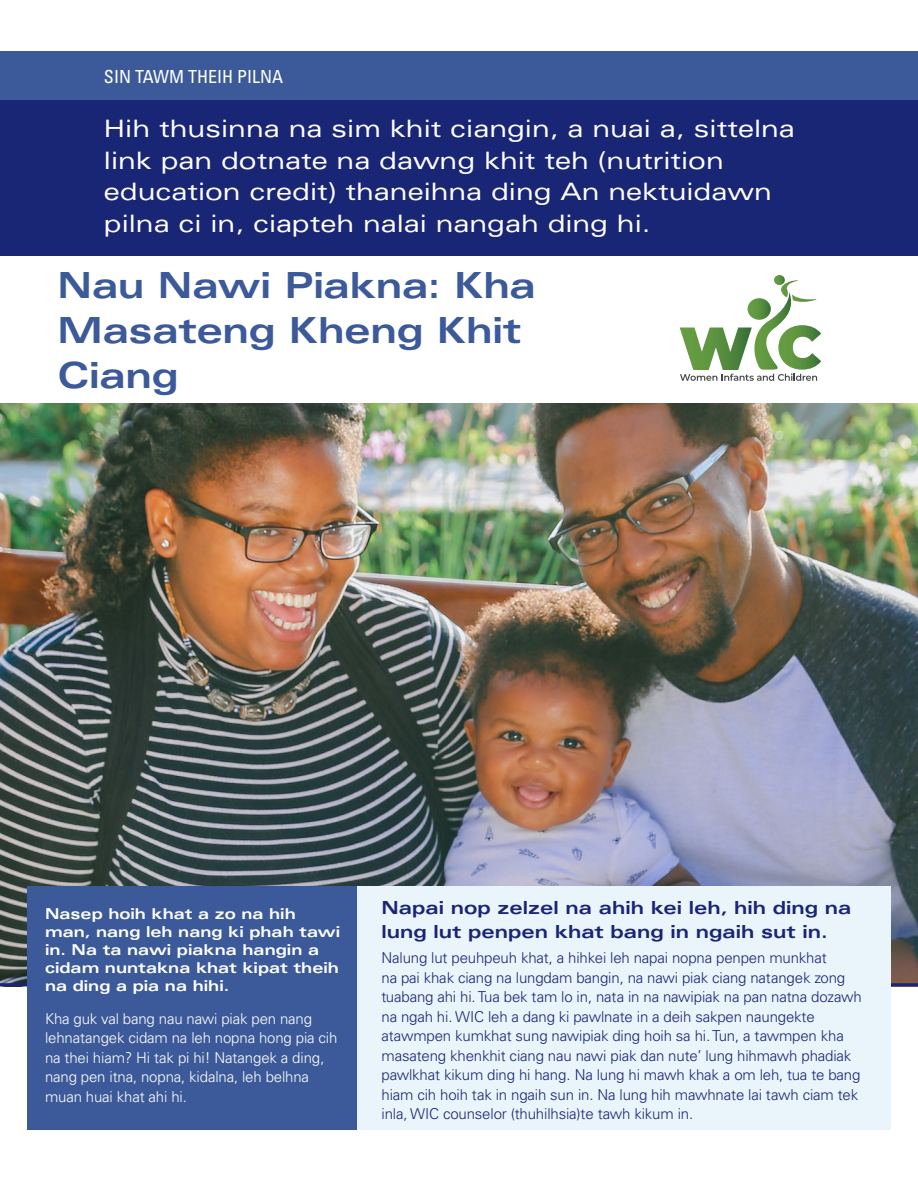
<style>
.page{position:relative;width:918px;height:1188px;background:#fff}
.page>*{position:absolute;margin:0;border:0;box-sizing:border-box;transform-origin:0 0}
.t1{font:700 expanded 36px "Univers LT Std";letter-spacing:-.01em;color:#3c5a99}
.t2{font:expanded 24px/31.5px "Univers LT Std";color:#fff}
.t3{font:700 expanded 18px/24px "Univers LT Std";color:#192575}
.t4{font:condensed 18px "Univers LT Std";color:#fff}
.t5{font:300 15px/19.5px "Univers LT Std";letter-spacing:-.01em;color:#192575}
.t6{font:300 15px/19.5px "Univers LT Std";letter-spacing:-.01em;color:#fff}
.t7{font:700 expanded 15px/18px "Univers LT Std";color:#fff}
</style>
<div class="page">
<img style="left:0;top:403px;width:918px;height:584px">
<hr style="left:0;top:983px;width:918px;height:3px;background:#192575">
<div style="left:0;top:51px;width:918px;height:49px;background:#3c5a99"></div>
<div style="left:27px;top:886px;width:330px;height:244px;background:#3c5a99"></div>
<div style="left:357px;top:886px;width:534px;height:244px;background:#eaf4fb"></div>
<div style="left:0;top:100px;width:918px;height:156px;background:#192575"></div>
<svg style="left:680px;top:275px;width:141px;height:106px"></svg>
<p class="t4" style="left:104px;top:65px;width:181px">SIN TAWM THEIH PILNA</p>
<p class="t2" style="left:104px;top:113px;width:692px">Hih thusinna na sim khit ciangin, a nuai a, sittelna link pan dotnate na dawng khit teh (nutrition education credit) thaneihna ding An nektuidawn pilna ci in, ciapteh nalai nangah ding hi.</p>
<h1 class="t1" style="left:57px;top:265px;width:480px">Nau Nawi Piakna: Kha</h1>
<h1 class="t1" style="left:57px;top:310px;width:465px">Masateng Kheng Khit</h1>
<h1 class="t1" style="left:57px;top:355px;width:122px">Ciang</h1>
<h2 class="t7" style="left:45px;top:904px;width:297px">Nasep hoih khat a zo na hih man, nang leh nang ki phah tawi in. Na ta nawi piakna hangin a cidam nuntakna khat kipat theih na ding a pia na hihi.</h2>
<h2 class="t6" style="left:45px;top:1009px;width:294px">Kha guk val bang nau nawi piak pen nang lehnatangek cidam na leh nopna hong pia cih na thei hiam? Hi tak pi hi! Natangek a ding, nang pen itna, nopna, kidalna, leh belhna muan huai khat ahi hi.</h2>
<h2 class="t3" style="left:381px;top:895px;width:472px">Napai nop zelzel na ahih kei leh, hih ding na lung lut penpen khat bang in ngaih sut in.</h2>
<h2 class="t5" style="left:381px;top:948px;width:482px">Nalung lut peuhpeuh khat, a hihkei leh napai nopna penpen munkhat<br>na pai khak ciang na lungdam bangin, na nawi piak ciang natangek zong tuabang ahi hi. Tua bek tam lo in, nata in na nawipiak na pan natna dozawh na ngah hi. WIC leh a dang ki pawlnate in a deih sakpen naungekte atawmpen kumkhat sung nawipiak ding hoih sa hi. Tun, a tawmpen kha masateng khenkhit ciang nau nawi piak dan nute’ lung hihmawh phadiak pawlkhat kikum ding hi hang. Na lung hi mawh khak a om leh, tua te bang hiam cih hoih tak in ngaih sun in. Na lung hih mawhnate lai tawh ciam tek inla, WIC counselor (thuhilhsia)te tawh kikum in.</h2>
</div>
